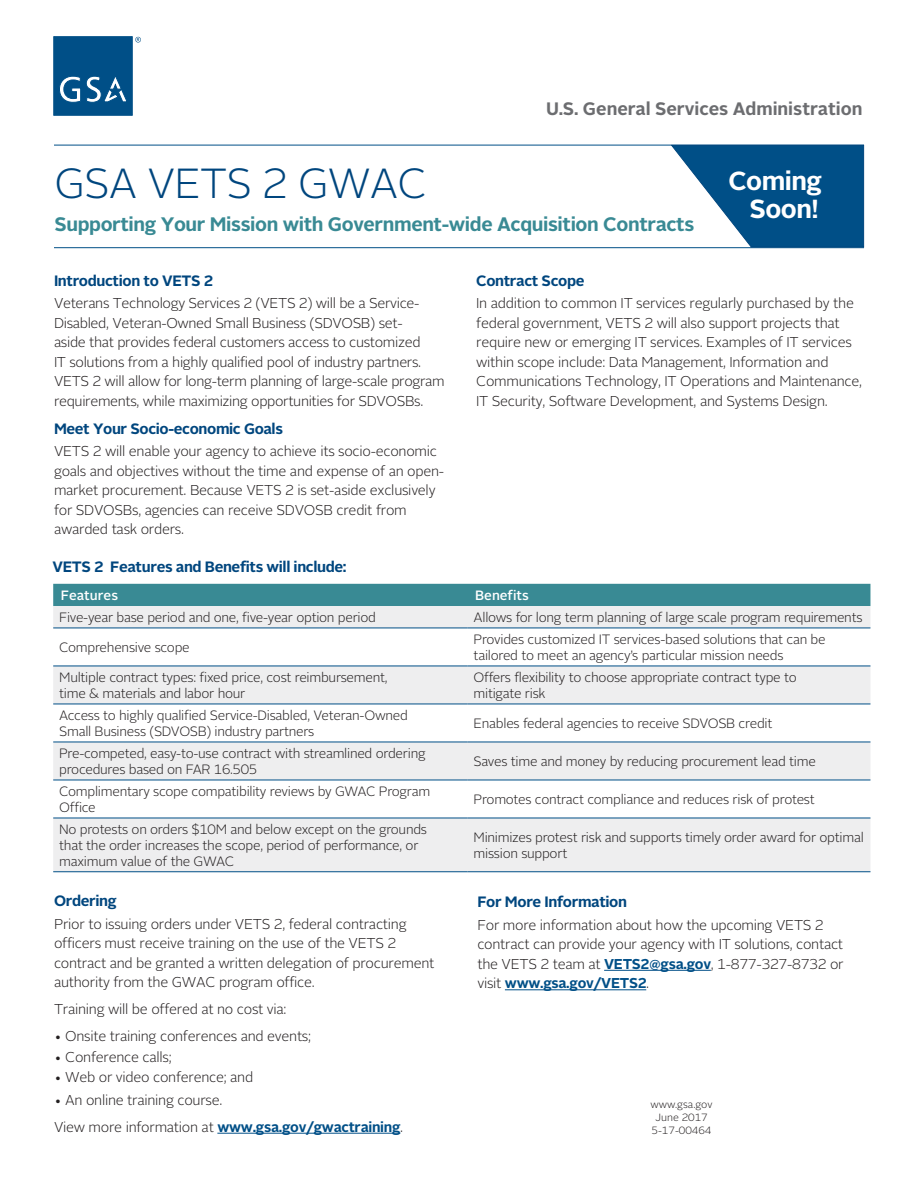
<style>
.page{position:relative;width:918px;height:1188px;background:#fff}
.page>*{position:absolute;margin:0;border:0;box-sizing:border-box;transform-origin:0 0}
.t1{font:300 42px "Alright Sans";letter-spacing:-.02em;color:#00467e}
.t2{font:700 26.1px/27.8px "Alright Sans";letter-spacing:-.02em;color:#fff;text-align:right}
.t3{font:700 19.5px "Alright Sans";letter-spacing:-.02em;color:#398a94}
.t4{font:700 18px "Alright Sans";color:#6c6d70}
.HEADS{font:700 15px "Alright Sans";letter-spacing:-.025em;color:#00467e}
.Body_Copy{font:300 14.25px/19.5px "Alright Sans";letter-spacing:-.02em;color:#231f20}
.Body_Copy-2{font:700 14.25px "Alright Sans";letter-spacing:-.02em;color:#004f87}
.TABLE_TEXT{font:300 13.5px/15.8px "Alright Sans";letter-spacing:-.02em;color:#231f20}
.New_Bullet_Copy{font:500 13.5px "Alright Sans";color:#fff}
.t5{font:300 10.5px "Alright Sans";color:#231f20}
.s1{font-weight:300;color:#231f20}
.s2{font-weight:700;color:#004f87}
</style>
<div class="page">
<svg style="left:53px;top:36px;width:88px;height:80px;background:#296b9a"></svg>
<hr style="left:54px;top:145px;width:810px;height:1px;background:#004f87">
<hr style="left:54px;top:247px;width:810px;height:1px;background:#004f87">
<hr style="left:217px;top:1133px;width:183px;height:1px;background:#004f87">
<hr style="left:604px;top:970px;width:107px;height:1px;background:#004f87">
<hr style="left:505px;top:989px;width:141px;height:1px;background:#004f87">
<div style="left:53px;top:584px;width:817px;height:22px;background:#398a94"></div>
<svg style="left:53px;top:606px;width:817px;height:265px;fill:#eeeeef"></svg>
<hr style="left:468px;top:628px;width:402px;height:1px;background:#004f87">
<hr style="left:468px;top:666px;width:402px;height:1px;background:#004f87">
<hr style="left:468px;top:704px;width:402px;height:1px;background:#004f87">
<hr style="left:468px;top:742px;width:402px;height:1px;background:#004f87">
<hr style="left:53px;top:628px;width:415px;height:1px;background:#004f87">
<hr style="left:53px;top:666px;width:415px;height:1px;background:#004f87">
<hr style="left:53px;top:704px;width:415px;height:1px;background:#004f87">
<hr style="left:53px;top:742px;width:415px;height:1px;background:#004f87">
<hr style="left:53px;top:780px;width:415px;height:1px;background:#004f87">
<hr style="left:468px;top:780px;width:402px;height:1px;background:#004f87">
<hr style="left:53px;top:818px;width:415px;height:1px;background:#004f87">
<hr style="left:468px;top:818px;width:402px;height:1px;background:#004f87">
<hr style="left:53px;top:871px;width:415px;height:1px;background:#004f87">
<hr style="left:468px;top:871px;width:402px;height:1px;background:#004f87">
<svg style="left:670px;top:144px;width:194px;height:104px"></svg>
<p class="t4" style="left:546px;top:96px;width:318px">U.S. General Services Administration</p>
<p class="t1" style="left:55px;top:155px;width:374px">GSA VETS 2 GWAC</p>
<p class="t3" style="left:55px;top:210px;width:641px">Supporting Your Mission with Government-wide Acquisition Contracts</p>
<p class="t2" style="left:728px;top:167px;width:95px">Coming<br>Soon!</p>
<p class="HEADS" style="left:54px;top:270px;width:161px">Introduction to VETS 2</p>
<p class="Body_Copy" style="left:54px;top:294px;width:392px">Veterans Technology Services 2 (VETS 2) will be a Service-Disabled, Veteran-Owned Small Business (SDVOSB) set-<br>aside that provides federal customers access to customized<br>IT solutions from a highly qualified pool of industry partners.<br>VETS 2 will allow for long-term planning of large-scale program requirements, while maximizing opportunities for SDVOSBs.</p>
<p class="HEADS" style="left:54px;top:418px;width:231px">Meet Your Socio-economic Goals</p>
<p class="Body_Copy" style="left:54px;top:442px;width:392px">VETS 2 will enable your agency to achieve its socio-economic goals and objectives without the time and expense of an open&shy;market procurement. Because VETS 2 is set-aside exclusively for SDVOSBs, agencies can receive SDVOSB credit from awarded task orders.</p>
<p class="HEADS" style="left:52px;top:556px;width:296px">VETS 2 Features and Benefits will include:</p>
<p class="HEADS" style="left:476px;top:270px;width:110px">Contract Scope</p>
<p class="Body_Copy" style="left:476px;top:294px;width:387px">In addition to common IT services regularly purchased by the federal government, VETS 2 will also support projects that require new or emerging IT services. Examples of IT services within scope include: Data Management, Information and Communications Technology, IT Operations and Maintenance, IT Security, Software Development, and Systems Design.</p>
<p class="New_Bullet_Copy" style="left:61px;top:586px;width:59px">Features</p>
<p class="New_Bullet_Copy" style="left:475px;top:586px;width:55px">Benefits</p>
<p class="TABLE_TEXT" style="left:59px;top:610px;width:318px">Five-year base period and one, five-year option period</p>
<p class="TABLE_TEXT" style="left:474px;top:610px;width:390px">Allows for long term planning of large scale program requirements</p>
<p class="TABLE_TEXT" style="left:59px;top:640px;width:132px">Comprehensive scope</p>
<p class="TABLE_TEXT" style="left:474px;top:632px;width:354px">Provides customized IT services-based solutions that can be tailored to meet an agency’s particular mission needs</p>
<p class="TABLE_TEXT" style="left:59px;top:670px;width:330px">Multiple contract types: fixed price, cost reimbursement, time &amp; materials and labor hour</p>
<p class="TABLE_TEXT" style="left:474px;top:670px;width:325px">Offers flexibility to choose appropriate contract type to mitigate risk</p>
<p class="TABLE_TEXT" style="left:59px;top:708px;width:350px">Access to highly qualified Service-Disabled, Veteran-Owned<br>Small Business (SDVOSB) industry partners</p>
<p class="TABLE_TEXT" style="left:474px;top:716px;width:300px">Enables federal agencies to receive SDVOSB credit</p>
<p class="TABLE_TEXT" style="left:59px;top:746px;width:368px">Pre-competed, easy-to-use contract with streamlined ordering procedures based on FAR 16.505</p>
<p class="TABLE_TEXT" style="left:474px;top:754px;width:344px">Saves time and money by reducing procurement lead time</p>
<p class="TABLE_TEXT" style="left:59px;top:784px;width:373px">Complimentary scope compatibility reviews by GWAC Program<br>Office</p>
<p class="TABLE_TEXT" style="left:474px;top:792px;width:343px">Promotes contract compliance and reduces risk of protest</p>
<p class="TABLE_TEXT" style="left:59px;top:822px;width:369px">No protests on orders $10M and below except on the grounds that the order increases the scope, period of performance, or maximum value of the GWAC</p>
<p class="TABLE_TEXT" style="left:474px;top:830px;width:392px">Minimizes protest risk and supports timely order award for optimal mission support</p>
<p class="HEADS" style="left:54px;top:891px;width:64px">Ordering</p>
<p class="Body_Copy" style="left:54px;top:914px;width:382px">Prior to issuing orders under VETS 2, federal contracting officers must receive training on the use of the VETS 2 contract and be granted a written delegation of procurement authority from the GWAC program office.</p>
<p class="Body_Copy" style="left:54px;top:1000px;width:234px">Training will be offered at no cost via:</p>
<p class="Body_Copy" style="left:54px;top:1027px;width:259px">• Onsite training conferences and events;</p>
<p class="Body_Copy" style="left:54px;top:1047px;width:119px">• Conference calls;</p>
<p class="Body_Copy" style="left:54px;top:1068px;width:201px">• Web or video conference; and</p>
<p class="Body_Copy" style="left:54px;top:1090px;width:170px">• An online training course.</p>
<p class="Body_Copy-2" style="left:54px;top:1117px;width:351px"><span class="s1">View more information at</span> www.gsa.gov/gwactraining<span class="s1">.</span></p>
<p class="HEADS" style="left:477px;top:892px;width:151px">For More Information</p>
<p class="Body_Copy" style="left:477px;top:915px;width:368px">For more information about how the upcoming VETS 2 contract can provide your agency with IT solutions, contact the VETS 2 team at <span class="s2">VETS2@gsa.gov</span>, 1-877-327-8732 or visit <span class="s2">www.gsa.gov/VETS2</span>.</p>
<p class="t5" style="left:651px;top:1098px;width:63px">www.gsa.gov</p>
<p class="t5" style="left:655px;top:1110px;width:54px">June 2017</p>
<p class="t5" style="left:652px;top:1123px;width:61px">5-17-00464</p>
</div>
